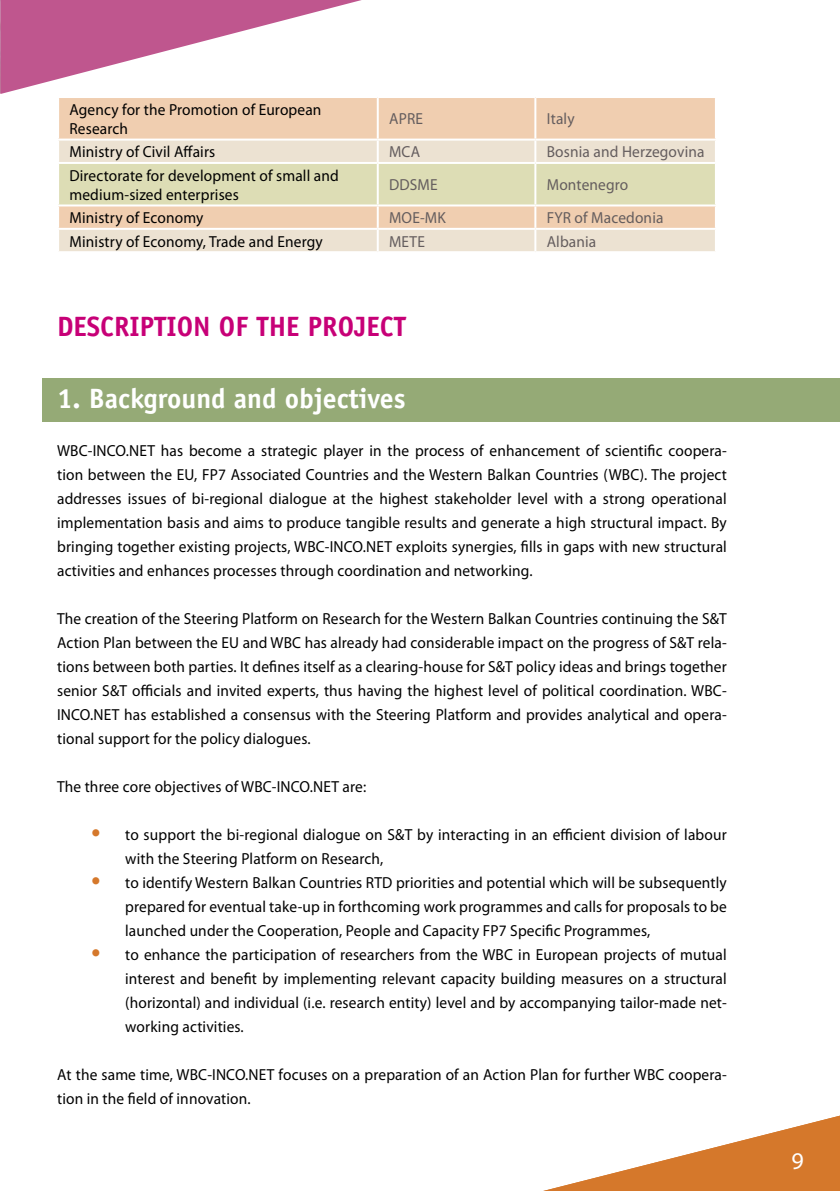
<style>
.page{position:relative;width:840px;height:1191px;background:#fff}
.page>*{position:absolute;margin:0;border:0;box-sizing:border-box;transform-origin:0 0}
.t1{font:700 28px "Officina Sans";color:#fff}
.t2{font:700 28px "Officina Sans";color:#c70077}
.t3{font:24px "Myriad Pro";color:#fff}
.t4{font:16px/24px "Myriad Pro";letter-spacing:.01em;color:#000;scale:.96 1}
.t5{font:16px "Myriad Pro";letter-spacing:.01em;color:#645d5e;scale:.96 1}
.s1{font-family:"Officina Sans";font-weight:700;font-size:20px;color:#d5782b}
</style>
<div class="page">
<div style="left:43px;top:378px;width:796px;height:43px;background:#95aa76"></div>
<svg style="left:0;top:0;width:361px;height:94px"></svg>
<div style="left:59px;top:98px;width:655px;height:41px;background:#f0ceb0"></div>
<svg style="left:59px;top:141px;width:655px;height:110px;background:#eddbc7"></svg>
<div style="left:59px;top:164px;width:655px;height:40px;background:#ddddb5"></div>
<hr style="left:376px;top:141px;width:2px;height:21px;background:#fff">
<hr style="left:534px;top:141px;width:2px;height:21px;background:#fff">
<hr style="left:376px;top:230px;width:2px;height:21px;background:#fff">
<hr style="left:534px;top:230px;width:2px;height:21px;background:#fff">
<hr style="left:376px;top:98px;width:2px;height:41px;background:#fff">
<hr style="left:534px;top:98px;width:2px;height:41px;background:#fff">
<hr style="left:57px;top:228px;width:320px;height:2px;background:#fff">
<hr style="left:376px;top:206px;width:2px;height:22px;background:#fff">
<hr style="left:377px;top:228px;width:158px;height:2px;background:#fff">
<hr style="left:534px;top:206px;width:2px;height:22px;background:#fff">
<hr style="left:535px;top:228px;width:181px;height:2px;background:#fff">
<hr style="left:57px;top:162px;width:320px;height:2px;background:#fff">
<hr style="left:57px;top:204px;width:320px;height:2px;background:#fff">
<hr style="left:377px;top:162px;width:158px;height:2px;background:#fff">
<hr style="left:376px;top:164px;width:2px;height:40px;background:#fff">
<hr style="left:377px;top:204px;width:158px;height:2px;background:#fff">
<hr style="left:535px;top:162px;width:181px;height:2px;background:#fff">
<hr style="left:534px;top:164px;width:2px;height:40px;background:#fff">
<hr style="left:535px;top:204px;width:181px;height:2px;background:#fff">
<svg style="left:543px;top:1116px;width:296px;height:75px"></svg>
<p class="t4" style="left:69px;top:99px;width:264px;line-height:19.2px">Agency for the Promotion of European<br>Research</p>
<p class="t5" style="left:389px;top:109px;width:37px">APRE</p>
<p class="t5" style="left:546px;top:109px;width:31px">Italy</p>
<p class="t4" style="left:69px;top:140px;width:153px">Ministry of Civil Affairs</p>
<p class="t5" style="left:389px;top:142px;width:34px">MCA</p>
<p class="t5" style="left:546px;top:142px;width:166px">Bosnia and Herzegovina</p>
<p class="t4" style="left:69px;top:165px;width:282px;line-height:19.2px">Directorate for development of small and medium-sized enterprises</p>
<p class="t5" style="left:389px;top:175px;width:52px">DDSME</p>
<p class="t5" style="left:546px;top:175px;width:86px">Montenegro</p>
<p class="t4" style="left:69px;top:205px;width:141px">Ministry of Economy</p>
<p class="t5" style="left:389px;top:208px;width:61px">MOE-MK</p>
<p class="t5" style="left:546px;top:208px;width:123px">FYR of Macedonia</p>
<p class="t4" style="left:69px;top:229px;width:265px">Ministry of Economy, Trade and Energy</p>
<p class="t5" style="left:389px;top:231px;width:39px">METE</p>
<p class="t5" style="left:546px;top:231px;width:53px">Albania</p>
<h1 class="t2" style="left:57px;top:309px;width:350px">DESCRIPTION OF THE PROJECT</h1>
<h1 class="t1" style="left:57px;top:381px;width:350px">1. Background and objectives</h1>
<p class="t4" style="left:57px;top:438px;width:698px;text-align:justify">WBC-INCO.NET has become a strategic player in the process of enhancement of scientific coopera&shy;tion between the EU, FP7 Associated Countries and the Western Balkan Countries (WBC). The project addresses issues of bi-regional dialogue at the highest stakeholder level with a strong operational implementation basis and aims to produce tangible results and generate a high structural impact. By bringing together existing projects, WBC-INCO.NET exploits synergies, fills in gaps with new structural activities and enhances processes through coordination and networking.</p>
<p class="t4" style="left:57px;top:606px;width:698px;text-align:justify">The creation of the Steering Platform on Research for the Western Balkan Countries continuing the S&amp;T Action Plan between the EU and WBC has already had considerable impact on the progress of S&amp;T rela&shy;tions between both parties. It defines itself as a clearing-house for S&amp;T policy ideas and brings together senior S&amp;T officials and invited experts, thus having the highest level of political coordination. WBC-INCO.NET has established a consensus with the Steering Platform and provides analytical and opera&shy;tional support for the policy dialogues.</p>
<p class="t4" style="left:57px;top:774px;width:323px">The three core objectives of WBC-INCO.NET are:</p>
<p class="t4" style="left:125px;top:822px;width:627px;text-indent:-34px"><span class="s1">•</span> to support the bi-regional dialogue on S&amp;T by interacting in an efficient division of labour with the Steering Platform on Research,</p>
<p class="t4" style="left:125px;top:870px;width:628px;text-align:justify;text-indent:-34px"><span class="s1">•</span> to identify Western Balkan Countries RTD priorities and potential which will be subsequently prepared for eventual take-up in forthcoming work programmes and calls for proposals to be launched under the Cooperation, People and Capacity FP7 Specific Programmes,</p>
<p class="t4" style="left:125px;top:942px;width:627px;text-align:justify;text-indent:-34px"><span class="s1">•</span> to enhance the participation of researchers from the WBC in European projects of mutual interest and benefit by implementing relevant capacity building measures on a structural (horizontal) and individual (i.e. research entity) level and by accompanying tailor-made net&shy;working activities.</p>
<p class="t4" style="left:57px;top:1062px;width:698px">At the same time, WBC-INCO.NET focuses on a preparation of an Action Plan for further WBC coopera&shy;tion in the field of innovation.</p>
<h2 class="t3" style="left:791px;top:1146px;width:14px">9</h2>
<h2 class="t3" style="left:791px;top:1146px;width:14px">3</h2>
</div>
